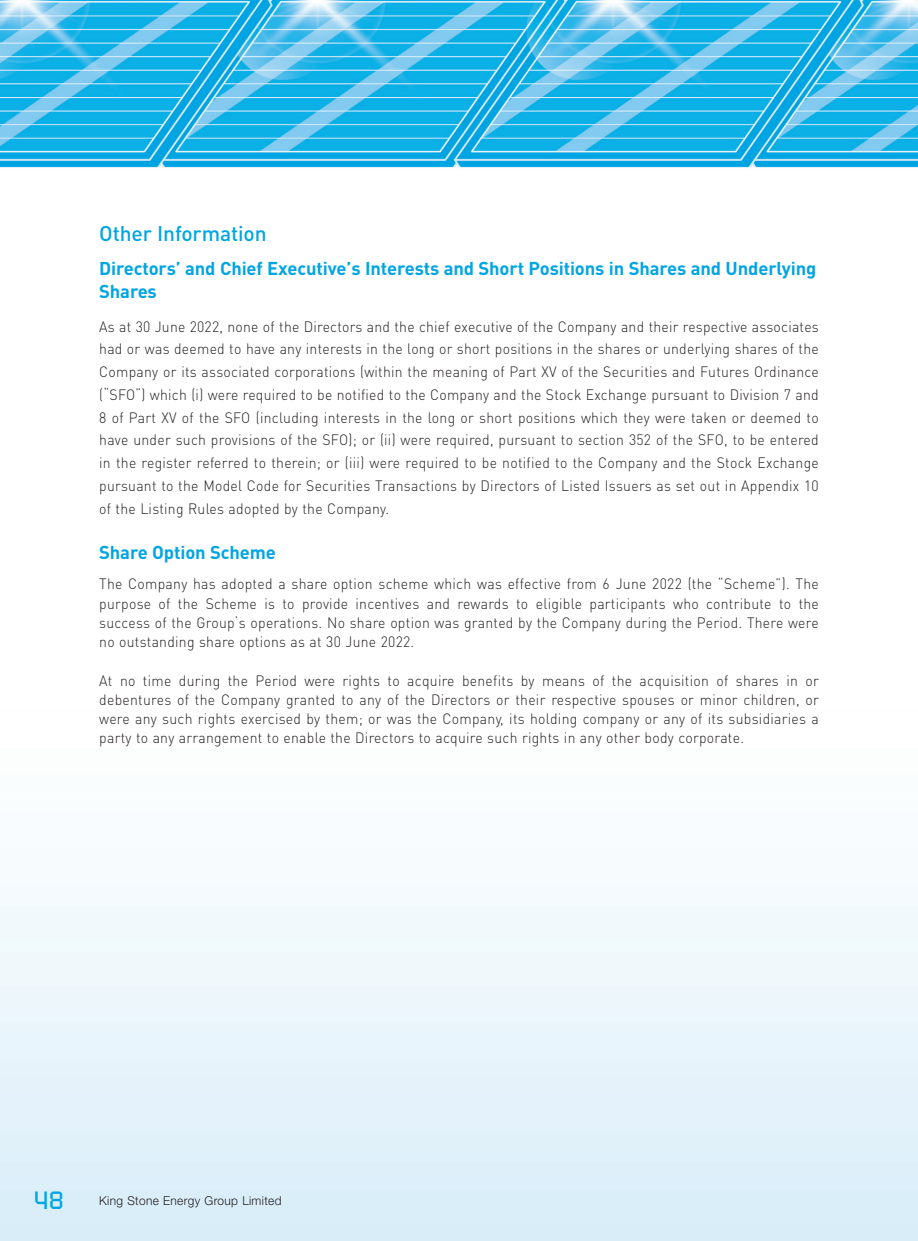
<style>
.page{position:relative;width:918px;height:1241px;background:#fff}
.page>*{position:absolute;margin:0;border:0;box-sizing:border-box;transform-origin:0 0}
.t1{font:24.68px "Russell Square Std";color:#00a5e3}
.t2{font:500 21px "DIN Pro";letter-spacing:-.005em;color:#00a5e3}
.t3{font:700 18.38px/22.8px "DIN Pro";letter-spacing:-.005em;color:#00a5e3}
.t4{font:300 14.88px/22.8px "DIN Pro";letter-spacing:.02em;color:#231f20;text-align:justify;scale:.94 1}
.t5{font:300 12.25px "Helvetica Neue LT Pro";letter-spacing:.03em;color:#231f20}
</style>
<div class="page">
<img style="left:0;top:0;width:918px;height:1240px">
<h2 class="t2" style="left:99px;top:226px;width:169px">Other Information</h2>
<p class="t3" style="left:99px;top:259px;width:718px">Directors’ and Chief Executive’s Interests and Short Positions in Shares and Underlying<br>Shares</p>
<p class="t4" style="left:99px;top:316px;width:767px">As at 30 June 2022, none of the Directors and the chief executive of the Company and their respective associates had or was deemed to have any interests in the long or short positions in the shares or underlying shares of the Company or its associated corporations (within the meaning of Part XV of the Securities and Futures Ordinance (“SFO”) which (i) were required to be notified to the Company and the Stock Exchange pursuant to Division 7 and 8 of Part XV of the SFO (including interests in the long or short positions which they were taken or deemed to have under such provisions of the SFO); or (ii) were required, pursuant to section 352 of the SFO, to be entered in the register referred to therein; or (iii) were required to be notified to the Company and the Stock Exchange pursuant to the Model Code for Securities Transactions by Directors of Listed Issuers as set out in Appendix 10 of the Listing Rules adopted by the Company.</p>
<p class="t3" style="left:99px;top:542px;width:178px">Share Option Scheme</p>
<p class="t4" style="left:99px;top:576px;width:767px;line-height:19.2px">The Company has adopted a share option scheme which was effective from 6 June 2022 (the “Scheme”). The purpose of the Scheme is to provide incentives and rewards to eligible participants who contribute to the success of the Group’s operations. No share option was granted by the Company during the Period. There were no outstanding share options as at 30 June 2022.</p>
<p class="t4" style="left:99px;top:672px;width:767px;line-height:19.2px">At no time during the Period were rights to acquire benefits by means of the acquisition of shares in or debentures of the Company granted to any of the Directors or their respective spouses or minor children, or were any such rights exercised by them; or was the Company, its holding company or any of its subsidiaries a party to any arrangement to enable the Directors to acquire such rights in any other body corporate.</p>
<h1 class="t1" style="left:34px;top:1190px;width:31px">48</h1>
<p class="t5" style="left:99px;top:1195px;width:184px">King Stone Energy Group Limited</p>
</div>
